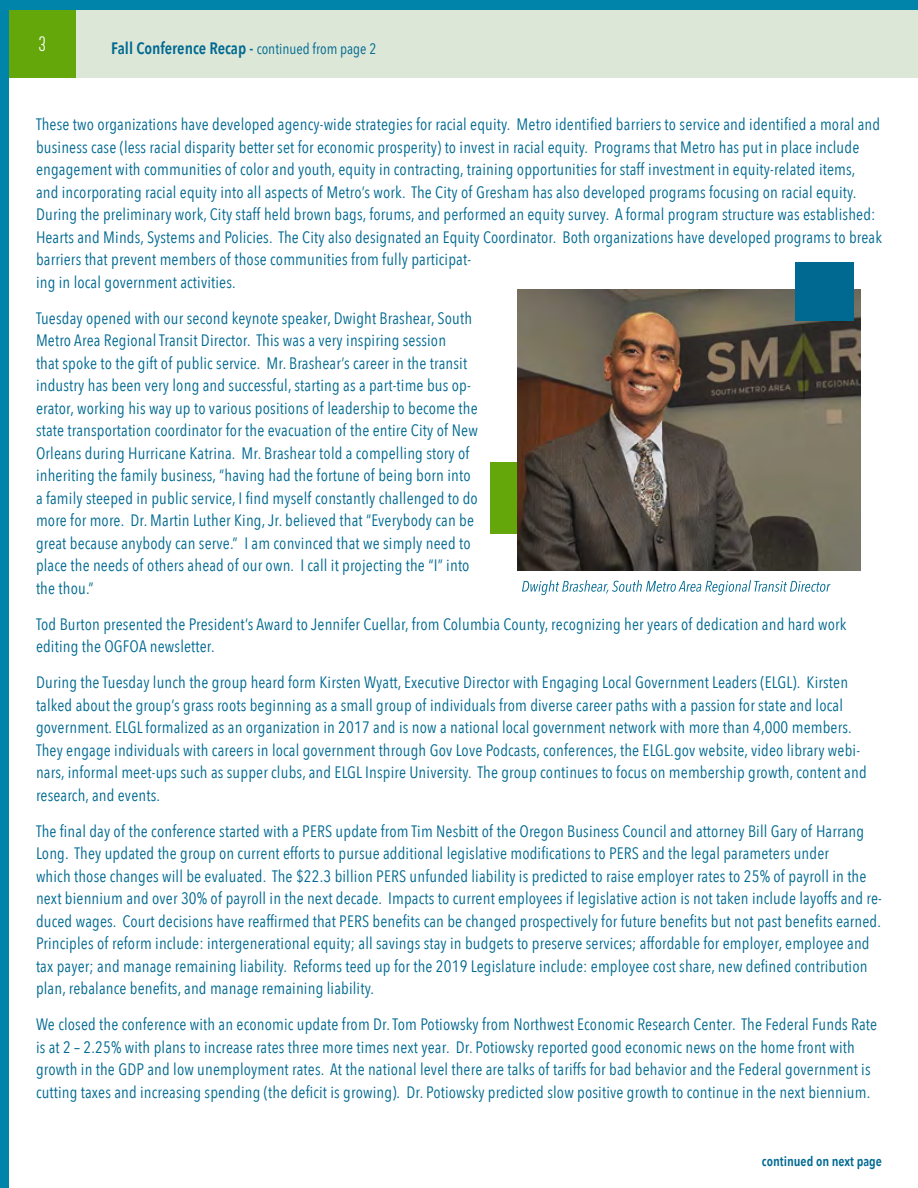
<style>
.page{position:relative;width:918px;height:1188px;background:#fff}
.page>*{position:absolute;margin:0;border:0;box-sizing:border-box;transform-origin:0 0}
.t1{font:700 21px "Canter";color:#fff}
.t2{font:16.5px/22.5px "Avenir Next Condensed";letter-spacing:.01em;color:#006991}
.t3{font:600 16.5px "Avenir Next Condensed";color:#006991}
.t4{font:600 13.5px "Avenir Next Condensed";color:#006991}
.s1{font-weight:400;font-size:15px}
</style>
<div class="page">
<div style="left:0;top:0;width:918px;height:74px;background:#0084aa"></div>
<div style="left:0;top:10px;width:918px;height:68px;background:#dce7d7"></div>
<div style="left:0;top:0;width:9px;height:1188px;background:#0084aa"></div>
<div style="left:9px;top:10px;width:67px;height:68px;background:#63a70a"></div>
<div style="left:490px;top:462px;width:122px;height:71px;background:#63a70a"></div>
<img style="left:517px;top:290px;width:344px;height:281px">
<div style="left:795px;top:262px;width:59px;height:59px;background:#006991"></div>
<svg style="left:522px;top:580px;width:309px;height:15px"></svg>
<p class="t1" style="left:39px;top:34px;width:9px">3</p>
<p class="t3" style="left:111px;top:34px;width:267px">Fall Conference Recap - <span class="s1">continued from page 2</span></p>
<p class="t2" style="left:36px;top:112px;width:848px">These two organizations have developed agency-wide strategies for racial equity. Metro identified barriers to service and identified a moral and business case (less racial disparity better set for economic prosperity) to invest in racial equity. Programs that Metro has put in place include engagement with communities of color and youth, equity in contracting, training opportunities for staff investment in equity-related items, and incorporating racial equity into all aspects of Metro’s work. The City of Gresham has also developed programs focusing on racial equity.<br>During the preliminary work, City staff held brown bags, forums, and performed an equity survey. A formal program structure was established:<br>Hearts and Minds, Systems and Policies. The City also designated an Equity Coordinator. Both organizations have developed programs to break barriers that prevent members of those communities from fully participat-<br>ing in local government activities.</p>
<p class="t2" style="left:36px;top:306px;width:443px">Tuesday opened with our second keynote speaker, Dwight Brashear, South Metro Area Regional Transit Director. This was a very inspiring session<br>that spoke to the gift of public service. Mr. Brashear’s career in the transit industry has been very long and successful, starting as a part-time bus op&shy;erator, working his way up to various positions of leadership to become the state transportation coordinator for the evacuation of the entire City of New Orleans during Hurricane Katrina. Mr. Brashear told a compelling story of inheriting the family business, “having had the fortune of being born into a family steeped in public service, I find myself constantly challenged to do more for more. Dr. Martin Luther King, Jr. believed that “Everybody can be great because anybody can serve.” I am convinced that we simply need to place the needs of others ahead of our own. I call it projecting the “I” into the thou.”</p>
<p class="t2" style="left:36px;top:612px;width:812px">Tod Burton presented the President’s Award to Jennifer Cuellar, from Columbia County, recognizing her years of dedication and hard work editing the OGFOA newsletter.</p>
<p class="t2" style="left:36px;top:670px;width:832px">During the Tuesday lunch the group heard form Kirsten Wyatt, Executive Director with Engaging Local Government Leaders (ELGL). Kirsten talked about the group’s grass roots beginning as a small group of individuals from diverse career paths with a passion for state and local government. ELGL formalized as an organization in 2017 and is now a national local government network with more than 4,000 members.<br>They engage individuals with careers in local government through Gov Love Podcasts, conferences, the ELGL.gov website, video library webi&shy;nars, informal meet-ups such as supper clubs, and ELGL Inspire University. The group continues to focus on membership growth, content and research, and events.</p>
<p class="t2" style="left:36px;top:819px;width:848px">The final day of the conference started with a PERS update from Tim Nesbitt of the Oregon Business Council and attorney Bill Gary of Harrang Long. They updated the group on current efforts to pursue additional legislative modifications to PERS and the legal parameters under<br>which those changes will be evaluated. The $22.3 billion PERS unfunded liability is predicted to raise employer rates to 25% of payroll in the next biennium and over 30% of payroll in the next decade. Impacts to current employees if legislative action is not taken include layoffs and re&shy;duced wages. Court decisions have reaffirmed that PERS benefits can be changed prospectively for future benefits but not past benefits earned.<br>Principles of reform include: intergenerational equity; all savings stay in budgets to preserve services; affordable for employer, employee and tax payer; and manage remaining liability. Reforms teed up for the 2019 Legislature include: employee cost share, new defined contribution plan, rebalance benefits, and manage remaining liability.</p>
<p class="t2" style="left:36px;top:1012px;width:843px">We closed the conference with an economic update from Dr. Tom Potiowsky from Northwest Economic Research Center. The Federal Funds Rate is at 2 – 2.25% with plans to increase rates three more times next year. Dr. Potiowsky reported good economic news on the home front with growth in the GDP and low unemployment rates. At the national level there are talks of tariffs for bad behavior and the Federal government is cutting taxes and increasing spending (the deficit is growing). Dr. Potiowsky predicted slow positive growth to continue in the next biennium.</p>
<p class="t4" style="left:762px;top:1149px;width:122px">continued on next page</p>
</div>
